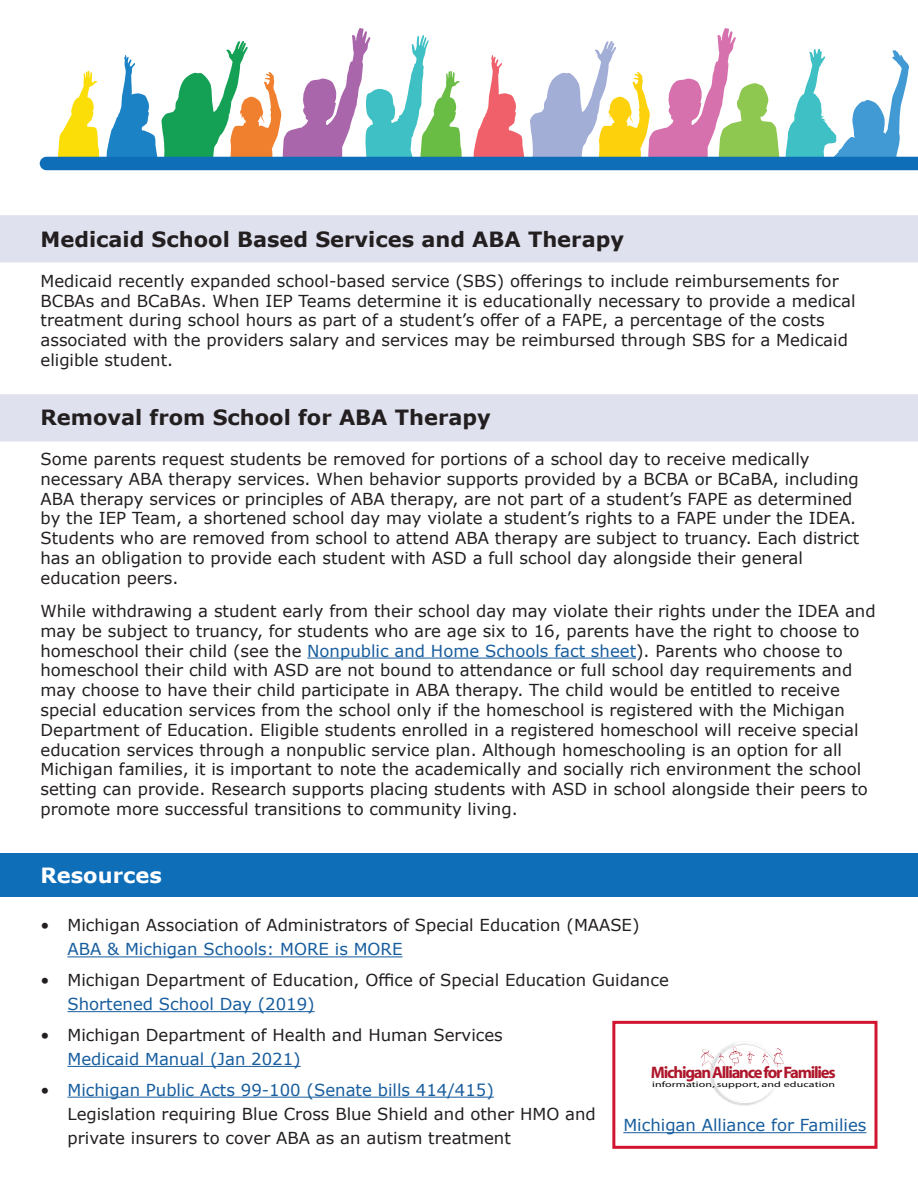
<style>
.page{position:relative;width:918px;height:1188px;background:#fff}
.page>*{position:absolute;margin:0;border:0;box-sizing:border-box;transform-origin:0 0}
.H3c{font:700 21px "Verdana";color:#231f20}
.Resources{font:700 21px "Verdana";color:#fff}
.t1{font:700 16.65px "Myriad";letter-spacing:-.075em;color:#ae172b}
.t2{font:16.5px/19.8px "Verdana";color:#231f20}
.t3{font:16.5px "Verdana";color:#175d9e}
.t4{font:7.95px "Myriad";letter-spacing:.01em;color:#050504;scale:1.5 1}
.s1{color:#175d9e}
</style>
<div class="page">
<svg style="left:40px;top:28px;width:878px;height:142px"></svg>
<div style="left:0;top:853px;width:918px;height:43px;background:#0e6eb8"></div>
<hr style="left:68px;top:956px;width:334px;height:1px;background:#175d9e">
<hr style="left:68px;top:1011px;width:247px;height:1px;background:#175d9e">
<hr style="left:68px;top:1066px;width:233px;height:1px;background:#175d9e">
<hr style="left:68px;top:1097px;width:426px;height:1px;background:#175d9e">
<div style="left:0;top:215px;width:918px;height:47px;background:#e0e1ee"></div>
<div style="left:0;top:394px;width:918px;height:48px;background:#e0e1ee"></div>
<hr style="left:307px;top:658px;width:329px;height:1px;background:#175d9e">
<svg style="left:701px;top:1042px;width:83px;height:64px"></svg>
<div style="left:612px;top:1021px;width:266px;height:128px;border:3px solid #d11530"></div>
<hr style="left:623px;top:1132px;width:244px;height:1px;background:#175d9e">
<h3 class="H3c" style="left:40px;top:224px;width:585px">Medicaid School Based Services and ABA Therapy</h3>
<p class="t2" style="left:40px;top:271px;width:817px">Medicaid recently expanded school-based service (SBS) offerings to include reimbursements for BCBAs and BCaBAs. When IEP Teams determine it is educationally necessary to provide a medical treatment during school hours as part of a student’s offer of a FAPE, a percentage of the costs associated with the providers salary and services may be reimbursed through SBS for a Medicaid eligible student.</p>
<h3 class="H3c" style="left:40px;top:402px;width:452px">Removal from School for ABA Therapy</h3>
<p class="t2" style="left:40px;top:449px;width:820px">Some parents request students be removed for portions of a school day to receive medically necessary ABA therapy services. When behavior supports provided by a BCBA or BCaBA, including ABA therapy services or principles of ABA therapy, are not part of a student’s FAPE as determined by the IEP Team, a shortened school day may violate a student’s rights to a FAPE under the IDEA.<br>Students who are removed from school to attend ABA therapy are subject to truancy. Each district has an obligation to provide each student with ASD a full school day alongside their general education peers.</p>
<p class="t2" style="left:40px;top:601px;width:837px">While withdrawing a student early from their school day may violate their rights under the IDEA and may be subject to truancy, for students who are age six to 16, parents have the right to choose to homeschool their child (see the <span class="s1">Nonpublic and Home Schools fact sheet</span>). Parents who choose to homeschool their child with ASD are not bound to attendance or full school day requirements and may choose to have their child participate in ABA therapy. The child would be entitled to receive special education services from the school only if the homeschool is registered with the Michigan Department of Education. Eligible students enrolled in a registered homeschool will receive special education services through a nonpublic service plan. Although homeschooling is an option for all Michigan families, it is important to note the academically and socially rich environment the school setting can provide. Research supports placing students with ASD in school alongside their peers to promote more successful transitions to community living.</p>
<h3 class="Resources" style="left:40px;top:860px;width:123px">Resources</h3>
<p class="t2" style="left:68px;top:913px;width:574px;line-height:24px;text-indent:-27px">• Michigan Association of Administrators of Special Education (MAASE)<br><span class="s1">ABA &amp; Michigan Schools: MORE is MORE</span></p>
<p class="t2" style="left:68px;top:968px;width:603px;line-height:24px;text-indent:-27px">• Michigan Department of Education, Office of Special Education Guidance<br><span class="s1">Shortened School Day (2019)</span></p>
<p class="t2" style="left:68px;top:1023px;width:437px;line-height:24px;text-indent:-27px">• Michigan Department of Health and Human Services<br><span class="s1">Medicaid Manual (Jan 2021)</span></p>
<p class="t2" style="left:68px;top:1078px;width:530px;line-height:24px;text-indent:-27px">• <span class="s1">Michigan Public Acts 99-100 (Senate bills 414/415)<br></span>Legislation requiring Blue Cross Blue Shield and other HMO and private insurers to cover ABA as an autism treatment</p>
<p class="t1" style="left:651px;top:1063px;width:186px">Michigan Alliance for Families</p>
<p class="t3" style="left:623px;top:1114px;width:245px">Michigan Alliance for Families</p>
<p class="t4" style="left:652px;top:1080px;width:123px">information, support, and education</p>
</div>
